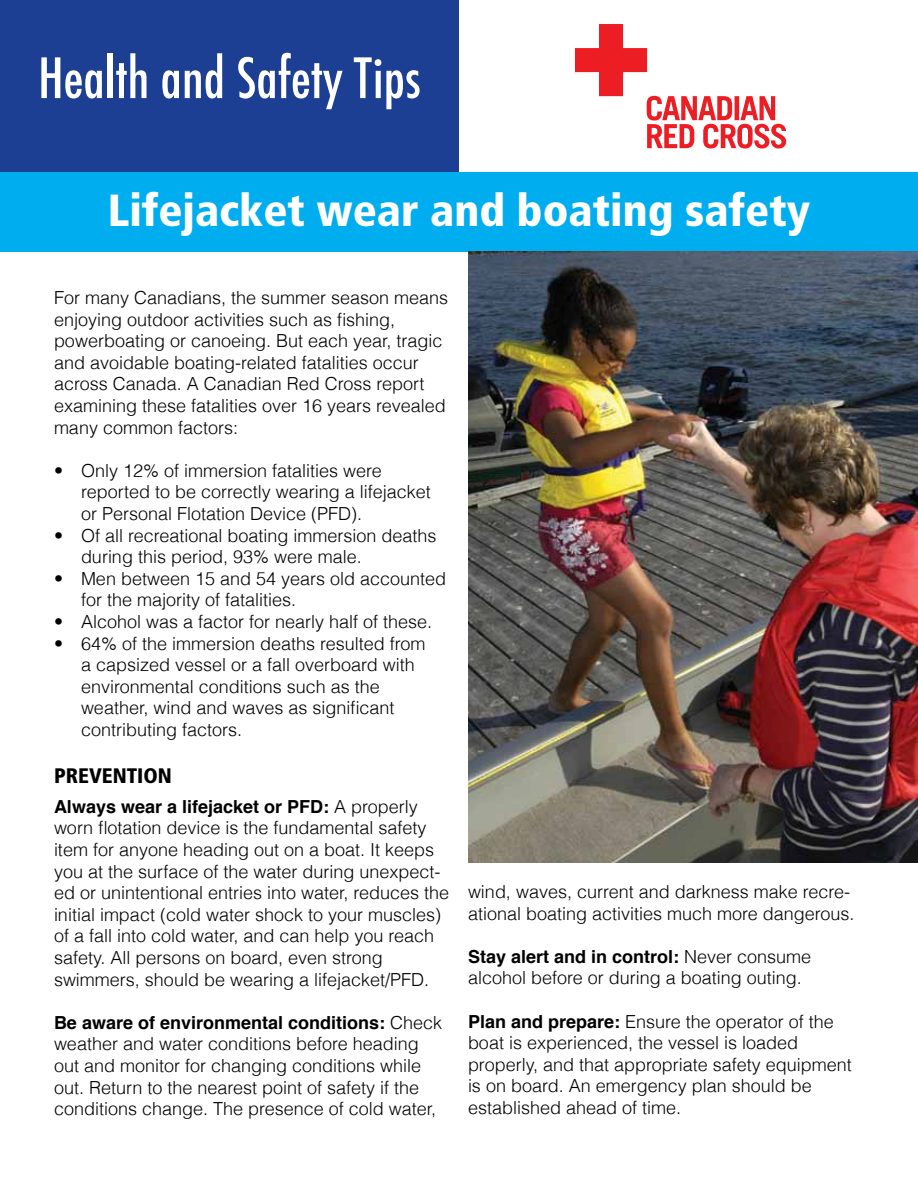
<style>
.page{position:relative;width:918px;height:1188px;background:#fff}
.page>*{position:absolute;margin:0;border:0;box-sizing:border-box;transform-origin:0 0}
.t1{font:500 condensed 54px "Futura";color:#fff}
.t2{font:900 condensed 45px "Frutiger";color:#fff}
.t3{font:900 condensed 21px "Frutiger";color:#000}
.t4{font:300 18px/21.6px "Helvetica";color:#000}
.s1{font-weight:700}
</style>
<div class="page">
<div style="left:0;top:0;width:459px;height:172px;background:#1c3f94"></div>
<svg style="left:575px;top:24px;width:211px;height:124px"></svg>
<div style="left:0;top:172px;width:918px;height:80px;background:#00aeef"></div>
<img style="left:468px;top:252px;width:450px;height:610px">
<h1 class="t1" style="left:38px;top:44px;width:384px">Health and Safety Tips</h1>
<h2 class="t2" style="left:108px;top:183px;width:704px">Lifejacket wear and boating safety</h2>
<p class="t4" style="left:54px;top:287px;width:396px">For many Canadians, the summer season means enjoying outdoor activities such as fishing, powerboating or canoeing. But each year, tragic and avoidable boating-related fatalities occur across Canada. A Canadian Red Cross report examining these fatalities over 16 years revealed many common factors:</p>
<p class="t4" style="left:81px;top:459px;width:351px;text-indent:-27px">• Only 12% of immersion fatalities were reported to be correctly wearing a lifejacket or Personal Flotation Device (PFD).</p>
<p class="t4" style="left:81px;top:524px;width:357px;text-indent:-27px">• Of all recreational boating immersion deaths during this period, 93% were male.</p>
<p class="t4" style="left:81px;top:567px;width:367px;text-indent:-27px">• Men between 15 and 54 years old accounted for the majority of fatalities.</p>
<p class="t4" style="left:54px;top:611px;width:380px">• Alcohol was a factor for nearly half of these.</p>
<p class="t4" style="left:81px;top:632px;width:346px;text-indent:-27px">• 64% of the immersion deaths resulted from a capsized vessel or a fall overboard with environmental conditions such as the weather, wind and waves as significant contributing factors.</p>
<p class="t3" style="left:54px;top:763px;width:119px">PREVENTION</p>
<p class="t4" style="left:54px;top:795px;width:397px"><span class="s1">Always wear a lifejacket or PFD:</span> A properly worn flotation device is the fundamental safety item for anyone heading out on a boat. It keeps you at the surface of the water during unexpect&shy;ed or unintentional entries into water, reduces the initial impact (cold water shock to your muscles) of a fall into cold water, and can help you reach safety. All persons on board, even strong swimmers, should be wearing a lifejacket/PFD.</p>
<p class="t4" style="left:54px;top:1011px;width:390px"><span class="s1">Be aware of environmental conditions:</span> Check weather and water conditions before heading out and monitor for changing conditions while out. Return to the nearest point of safety if the conditions change. The presence of cold water,</p>
<p class="t4" style="left:468px;top:881px;width:388px">wind, waves, current and darkness make recre&shy;ational boating activities much more dangerous.</p>
<p class="t4" style="left:468px;top:945px;width:345px"><span class="s1">Stay alert and in control:</span> Never consume alcohol before or during a boating outing.</p>
<p class="t4" style="left:468px;top:1010px;width:385px"><span class="s1">Plan and prepare:</span> Ensure the operator of the boat is experienced, the vessel is loaded properly, and that appropriate safety equipment is on board. An emergency plan should be established ahead of time.</p>
</div>
